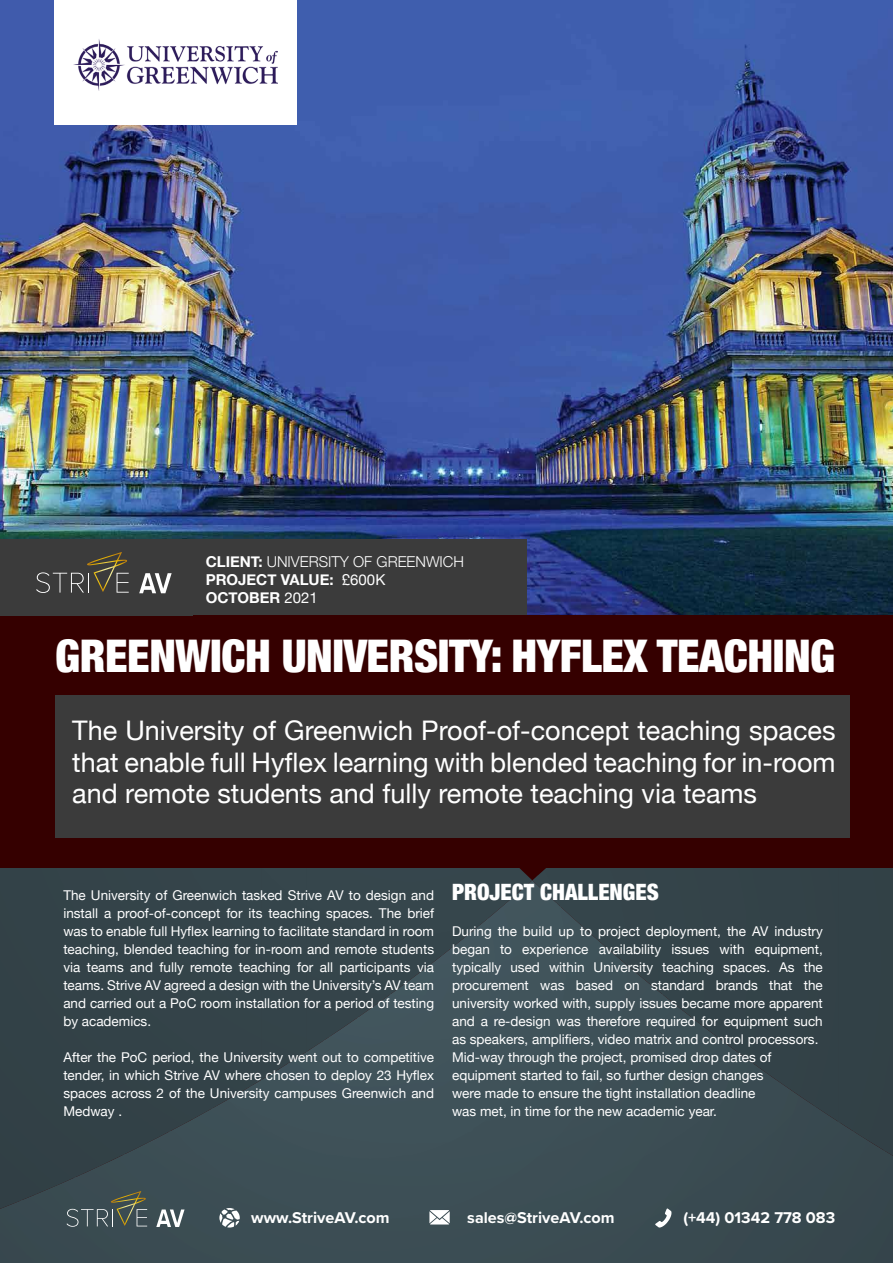
<style>
.page{position:relative;width:893px;height:1263px;background:#fff}
.page>*{position:absolute;margin:0;border:0;box-sizing:border-box;transform-origin:0 0}
.t1{font:900 condensed 45px "Helvetica Neue";letter-spacing:-.01em;color:#fff}
.t2{font:27px/31.5px "Helvetica Neue";color:#fff;text-align:justify}
.t3{font:900 condensed 22.5px "Helvetica Neue";color:#fff}
.t4{font:700 16.2px "Proxima Nova";color:#fff}
.t5{font:700 15px "Helvetica Neue";color:#fff}
.t6{font:300 15px "Helvetica Neue";color:#fff}
.t7{font:13.5px/18px "Helvetica Neue";color:#fff;text-align:justify}
.s1{font-weight:700}
.s2{font-weight:400}
</style>
<div class="page">
<div style="left:885px;top:867px;width:8px;height:264px;background:#324146"></div>
<div style="left:839px;top:867px;width:46px;height:264px;background:#324147"></div>
<div style="left:816px;top:867px;width:23px;height:224px;background:#334147"></div>
<div style="left:769px;top:867px;width:47px;height:224px;background:#334248"></div>
<div style="left:746px;top:867px;width:23px;height:196px;background:#334348"></div>
<div style="left:700px;top:867px;width:46px;height:175px;background:#344349"></div>
<div style="left:677px;top:867px;width:23px;height:150px;background:#344449"></div>
<div style="left:654px;top:867px;width:23px;height:127px;background:#34444a"></div>
<div style="left:630px;top:867px;width:24px;height:104px;background:#35444a"></div>
<div style="left:584px;top:867px;width:46px;height:81px;background:#35454b"></div>
<img style="left:561px;top:867px;width:23px;height:59px">
<img style="left:537px;top:867px;width:24px;height:36px">
<svg style="left:532px;top:875px;width:6px;height:5px"></svg>
<div style="left:0;top:867px;width:35px;height:333px;background:#324147"></div>
<div style="left:35px;top:867px;width:46px;height:310px;background:#334147"></div>
<div style="left:81px;top:867px;width:67px;height:287px;background:#334248"></div>
<div style="left:148px;top:867px;width:45px;height:264px;background:#344349"></div>
<div style="left:193px;top:867px;width:23px;height:241px;background:#344449"></div>
<div style="left:216px;top:867px;width:45px;height:219px;background:#34444a"></div>
<div style="left:261px;top:867px;width:45px;height:196px;background:#35444a"></div>
<div style="left:306px;top:867px;width:23px;height:173px;background:#35454b"></div>
<div style="left:329px;top:867px;width:45px;height:150px;background:#35454b"></div>
<div style="left:374px;top:867px;width:22px;height:127px;background:#36464c"></div>
<div style="left:396px;top:867px;width:46px;height:104px;background:#36464c"></div>
<img style="left:442px;top:867px;width:22px;height:81px">
<img style="left:464px;top:867px;width:23px;height:59px">
<img style="left:487px;top:867px;width:22px;height:36px">
<img style="left:509px;top:867px;width:23px;height:13px">
<div style="left:725px;top:1131px;width:168px;height:132px;background:#37484f"></div>
<div style="left:0;top:1200px;width:472px;height:63px;background:#3b4d54"></div>
<div style="left:472px;top:1040px;width:253px;height:223px;background:#3c4e54"></div>
<img style="left:20px;top:1177px;width:453px;height:24px">
<img style="left:73px;top:1154px;width:400px;height:24px">
<img style="left:122px;top:1131px;width:351px;height:24px">
<img style="left:168px;top:1108px;width:305px;height:24px">
<img style="left:724px;top:1063px;width:70px;height:69px">
<img style="left:793px;top:1091px;width:47px;height:41px">
<img style="left:839px;top:1122px;width:16px;height:10px">
<img style="left:210px;top:1086px;width:263px;height:23px">
<img style="left:250px;top:1063px;width:223px;height:24px">
<img style="left:288px;top:1040px;width:185px;height:24px">
<img style="left:724px;top:1042px;width:30px;height:22px">
<img style="left:323px;top:1017px;width:399px;height:24px">
<img style="left:357px;top:994px;width:336px;height:24px">
<img style="left:389px;top:971px;width:275px;height:24px">
<img style="left:420px;top:948px;width:216px;height:24px">
<img style="left:450px;top:926px;width:158px;height:23px">
<img style="left:478px;top:903px;width:105px;height:24px">
<img style="left:505px;top:880px;width:52px;height:24px">
<svg style="left:219px;top:1208px;width:21px;height:19px"></svg>
<svg style="left:429px;top:1210px;width:21px;height:14px"></svg>
<svg style="left:655px;top:1208px;width:16px;height:19px"></svg>
<img style="left:0;top:0;width:893px;height:615px">
<div style="left:193px;top:539px;width:333px;height:76px;background:#3b3b3b"></div>
<div style="left:0;top:615px;width:893px;height:252px;background:#350000"></div>
<div style="left:54px;top:0;width:242px;height:125px;background:#fff"></div>
<svg style="left:67px;top:1191px;width:80px;height:36px;background:#4d5a58"></svg>
<svg style="left:156px;top:1209px;width:29px;height:18px"></svg>
<img style="left:73px;top:39px;width:204px;height:52px">
<div style="left:0;top:539px;width:193px;height:76px;background:#3b3b3b"></div>
<svg style="left:36px;top:552px;width:93px;height:41px"></svg>
<svg style="left:139px;top:573px;width:33px;height:20px"></svg>
<div style="left:55px;top:695px;width:794px;height:142px;background:#3b3b3b"></div>
<p class="t6" style="left:206px;top:549px;width:260px"><span class="s1">CLIENT:</span> UNIVERSITY OF GREENWICH</p>
<p class="t5" style="left:206px;top:567px;width:181px">PROJECT VALUE: <span class="s2">£600K</span></p>
<p class="t5" style="left:206px;top:585px;width:114px">OCTOBER <span class="s2">2021</span></p>
<p class="t1" style="left:55px;top:619px;width:781px">GREENWICH UNIVERSITY: HYFLEX TEACHING</p>
<p class="t2" style="left:72px;top:716px;width:765px">The University of Greenwich Proof-of-concept teaching spaces that enable full Hyflex learning with blended teaching for in-room and remote students and fully remote teaching via teams</p>
<p class="t7" style="left:63px;top:887px;width:372px">The University of Greenwich tasked Strive AV to design and install a proof-of-concept for its teaching spaces. The brief was to enable full Hyflex learning to facilitate standard in room teaching, blended teaching for in-room and remote students via teams and fully remote teaching for all participants via teams. Strive AV agreed a design with the University’s AV team and carried out a PoC room installation for a period of testing by academics.</p>
<p class="t7" style="left:63px;top:1049px;width:372px">After the PoC period, the University went out to competitive tender, in which Strive AV where chosen to deploy 23 Hyflex spaces across 2 of the University campuses Greenwich and Medway .</p>
<p class="t3" style="left:452px;top:873px;width:208px">PROJECT CHALLENGES</p>
<p class="t7" style="left:452px;top:923px;width:372px">During the build up to project deployment, the AV industry began to experience availability issues with equipment, typically used within University teaching spaces. As the procurement was based on standard brands that the university worked with, supply issues became more apparent and a re-design was therefore required for equipment such as speakers, amplifiers, video matrix and control processors.</p>
<p class="t7" style="left:452px;top:1049px;width:321px">Mid-way through the project, promised drop dates of</p>
<p class="t7" style="left:452px;top:1067px;width:313px">equipment started to fail, so further design changes</p>
<p class="t7" style="left:452px;top:1085px;width:305px">were made to ensure the tight installation deadline</p>
<p class="t7" style="left:452px;top:1103px;width:266px">was met, in time for the new academic year.</p>
<p class="t4" style="left:251px;top:1205px;width:140px">www.StriveAV.com</p>
<p class="t4" style="left:467px;top:1205px;width:149px">sales@StriveAV.com</p>
<p class="t4" style="left:683px;top:1205px;width:153px">(+44) 01342 778 083</p>
</div>
